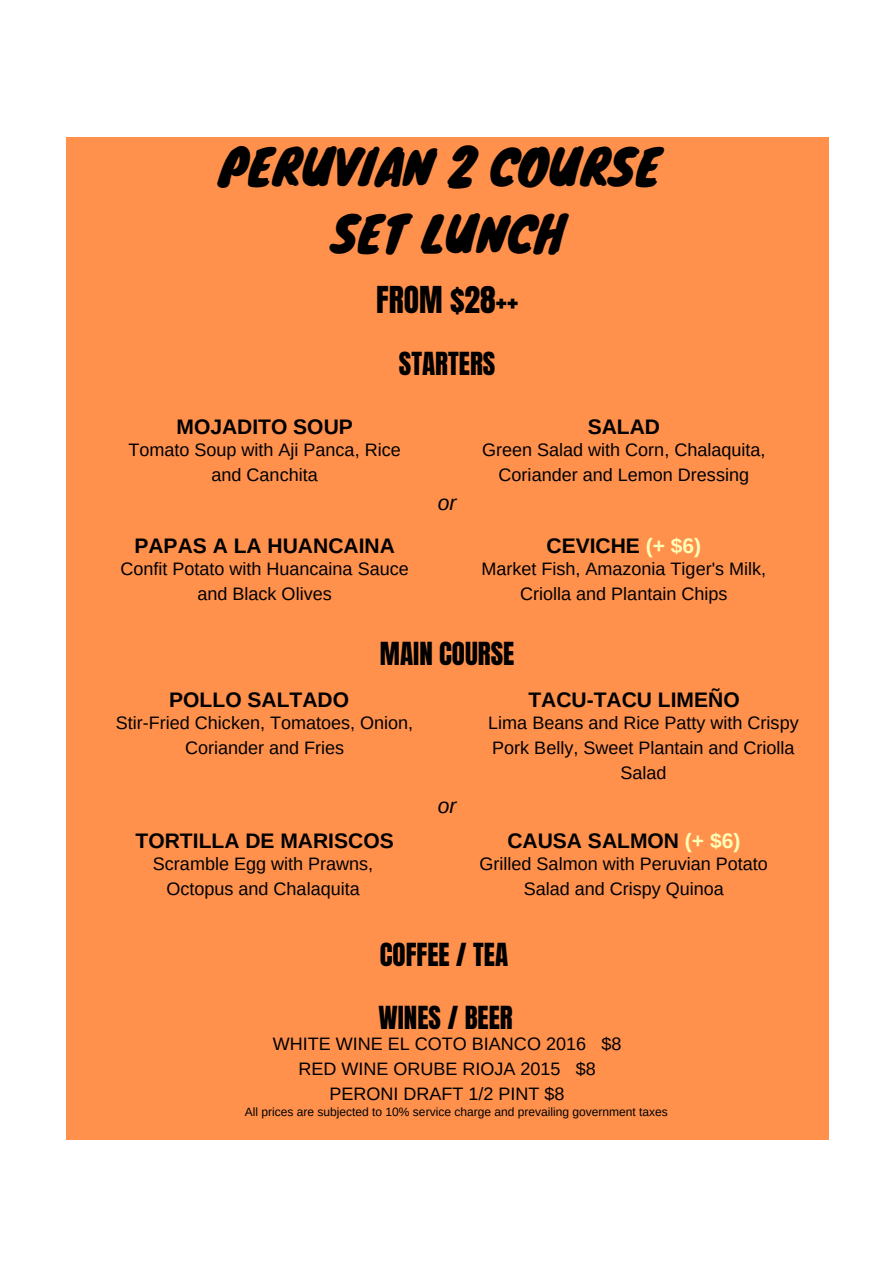
<style>
.page{position:relative;width:894px;height:1264px;background:#fff}
.page>*{position:absolute;margin:0;border:0;box-sizing:border-box;transform-origin:0 0}
.t1{font:48px/66.4px "Knewave";color:#000;text-align:center}
.t2{font:31.5px "Anton";color:#000}
.t3{font:27px "Anton";color:#000}
.t4{font:700 21px "Arimo";color:#000}
.t5{font:italic 21px "Arimo";color:#000}
.t6{font:18px/24.8px "Arimo";color:#000;text-align:center}
.t7{font:12px "Arimo";color:#000}
.s1{color:#fffeb7}
</style>
<div class="page">
<div style="left:66px;top:137px;width:762px;height:1002px;background:#ff914d"></div>
<h1 class="t1" style="left:219px;top:132px;width:443px">PERUVIAN 2 COURSE<br>SET LUNCH</h1>
<h2 class="t2" style="left:376px;top:277px;width:143px">FROM $28++</h2>
<h3 class="t3" style="left:399px;top:344px;width:98px">STARTERS</h3>
<p class="t4" style="left:176px;top:415px;width:178px">MOJADITO SOUP</p>
<p class="t6" style="left:128px;top:437px;width:274px">Tomato Soup with Aji Panca, Rice and Canchita</p>
<p class="t5" style="left:437px;top:491px;width:20px">or</p>
<p class="t4" style="left:587px;top:415px;width:74px">SALAD</p>
<p class="t6" style="left:482px;top:437px;width:285px">Green Salad with Corn, Chalaquita,<br>Coriander and Lemon Dressing</p>
<p class="t4" style="left:546px;top:534px;width:156px">CEVICHE <span class="s1">(+ $6)</span></p>
<p class="t6" style="left:481px;top:556px;width:286px">Market Fish, Amazonia Tiger's Milk,<br>Criolla and Plantain Chips</p>
<h3 class="t3" style="left:380px;top:634px;width:136px">MAIN COURSE</h3>
<p class="t4" style="left:528px;top:688px;width:213px">TACU-TACU LIMEÑO</p>
<p class="t6" style="left:488px;top:710px;width:312px">Lima Beans and Rice Patty with Crispy<br>Pork Belly, Sweet Plantain and Criolla<br>Salad</p>
<p class="t4" style="left:134px;top:534px;width:262px">PAPAS A LA HUANCAINA</p>
<p class="t6" style="left:120px;top:556px;width:290px">Confit Potato with Huancaina Sauce and Black Olives</p>
<p class="t4" style="left:169px;top:688px;width:181px">POLLO SALTADO</p>
<p class="t6" style="left:116px;top:710px;width:299px">Stir-Fried Chicken, Tomatoes, Onion,<br>Coriander and Fries</p>
<p class="t4" style="left:135px;top:829px;width:259px">TORTILLA DE MARISCOS</p>
<p class="t6" style="left:153px;top:851px;width:222px">Scramble Egg with Prawns,<br>Octopus and Chalaquita</p>
<p class="t5" style="left:437px;top:794px;width:20px">or</p>
<p class="t4" style="left:507px;top:829px;width:234px">CAUSA SALMON <span class="s1">(+ $6)</span></p>
<p class="t6" style="left:479px;top:851px;width:290px">Grilled Salmon with Peruvian Potato<br>Salad and Crispy Quinoa</p>
<h3 class="t3" style="left:380px;top:934px;width:130px">COFFEE / TEA</h3>
<h3 class="t3" style="left:378px;top:997px;width:136px">WINES / BEER</h3>
<p class="t6" style="left:273px;top:1031px;width:350px">WHITE WINE EL COTO BIANCO 2016 $8<br>RED WINE ORUBE RIOJA 2015 $8<br>PERONI DRAFT 1/2 PINT $8</p>
<p class="t7" style="left:245px;top:1104px;width:424px">All prices are subjected to 10% service charge and prevailing government taxes</p>
</div>
